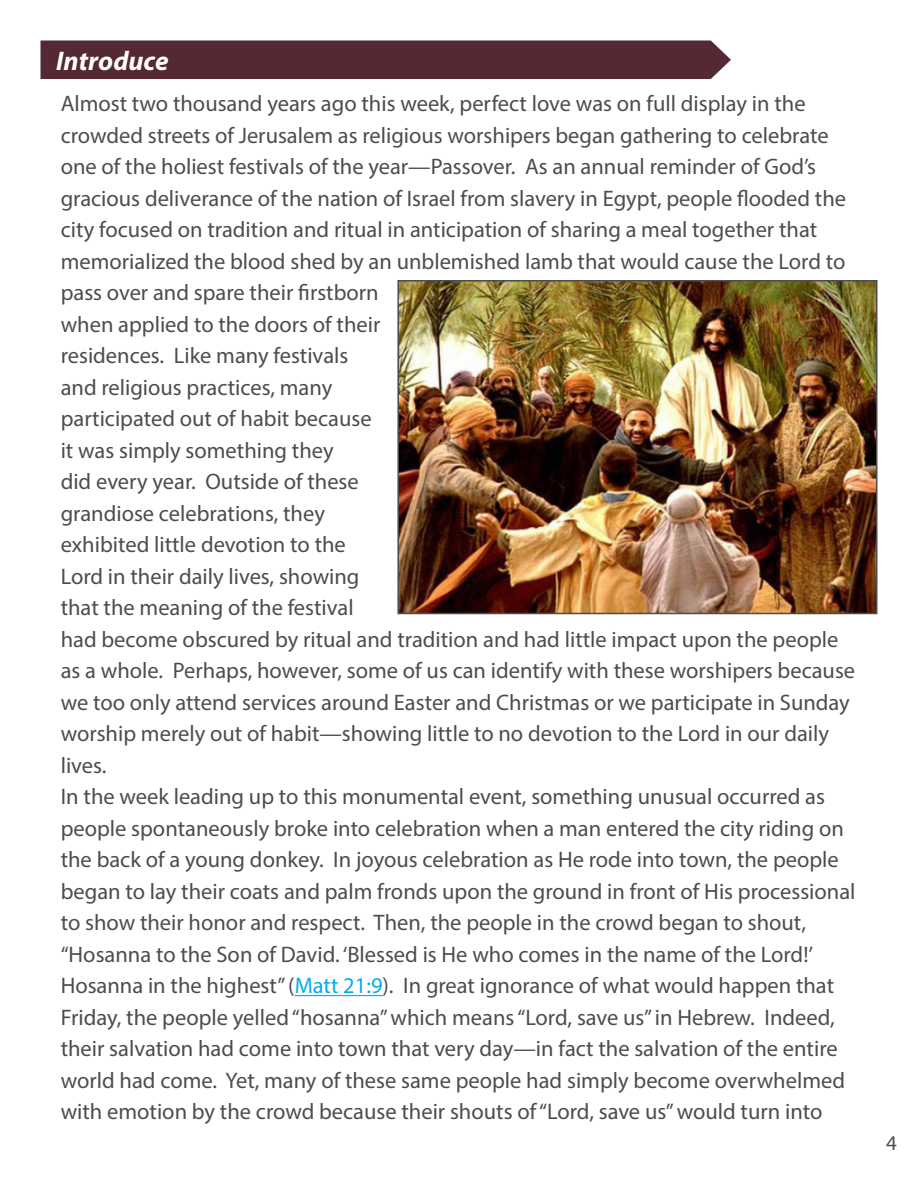
<style>
.page{position:relative;width:918px;height:1188px;background:#fff}
.page>*{position:absolute;margin:0;border:0;box-sizing:border-box;transform-origin:0 0}
.t1{font:italic 700 27px "Myriad Pro";color:#fff}
.t2{font:22.5px/31.5px "Myriad Pro";color:#4d4d4f}
.t3{font:21px "Myriad Pro";color:#4d4d4f}
.s1{color:#00aeef}
</style>
<div class="page">
<hr style="left:295px;top:995px;width:88px;height:1px;background:#00aeef">
<div style="left:40px;top:40px;width:691px;height:39px;background:#542933"></div>
<img style="left:400px;top:283px;width:475px;height:328px">
<div style="left:397px;top:280px;width:481px;height:334px;border:2px solid #4d4d4f"></div>
<p class="t1" style="left:56px;top:43px;width:114px">Introduce</p>
<p class="t2" style="left:61px;top:88px;width:796px">Almost two thousand years ago this week, perfect love was on full display in the crowded streets of Jerusalem as religious worshipers began gathering to celebrate one of the holiest festivals of the year—Passover. As an annual reminder of God’s gracious deliverance of the nation of Israel from slavery in Egypt, people flooded the city focused on tradition and ritual in anticipation of sharing a meal together that memorialized the blood shed by an unblemished lamb that would cause the Lord to pass over and spare their firstborn<br>when applied to the doors of their<br>residences. Like many festivals<br>and religious practices, many<br>participated out of habit because<br>it was simply something they<br>did every year. Outside of these<br>grandiose celebrations, they<br>exhibited little devotion to the<br>Lord in their daily lives, showing<br>that the meaning of the festival<br>had become obscured by ritual and tradition and had little impact upon the people as a whole. Perhaps, however, some of us can identify with these worshipers because we too only attend services around Easter and Christmas or we participate in Sunday worship merely out of habit—showing little to no devotion to the Lord in our daily lives.<br>In the week leading up to this monumental event, something unusual occurred as people spontaneously broke into celebration when a man entered the city riding on the back of a young donkey. In joyous celebration as He rode into town, the people began to lay their coats and palm fronds upon the ground in front of His processional to show their honor and respect. Then, the people in the crowd began to shout, “Hosanna to the Son of David. ‘Blessed is He who comes in the name of the Lord!’ Hosanna in the highest” (<span class="s1">Matt 21:9</span>). In great ignorance of what would happen that Friday, the people yelled “hosanna” which means “Lord, save us” in Hebrew. Indeed, their salvation had come into town that very day—in fact the salvation of the entire world had come. Yet, many of these same people had simply become overwhelmed with emotion by the crowd because their shouts of “Lord, save us” would turn into</p>
<p class="t3" style="left:886px;top:1130px;width:12px">4</p>
</div>
